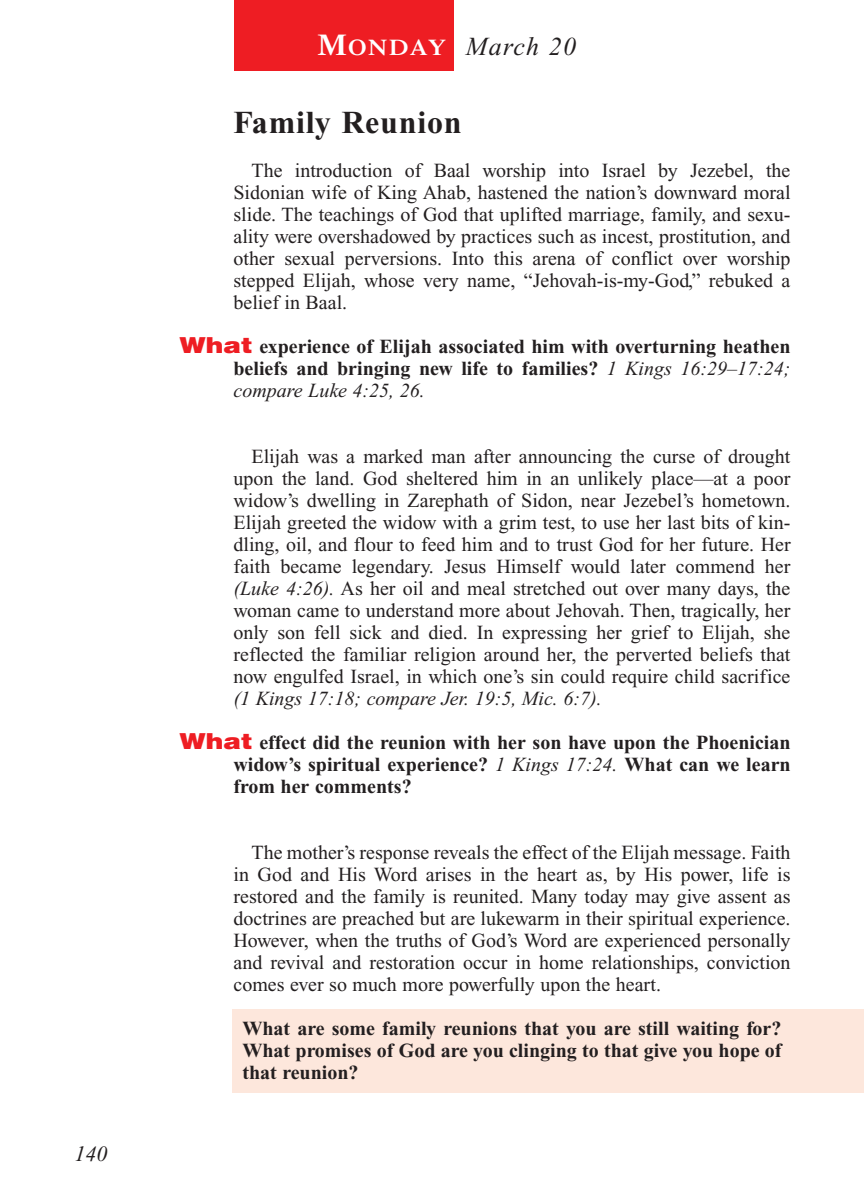
<style>
.page{position:relative;width:864px;height:1188px;background:#fff}
.page>*{position:absolute;margin:0;border:0;box-sizing:border-box;transform-origin:0 0}
.t1{font:700 32px "Times New Roman";letter-spacing:.025em;color:#231f20}
.t2{font:italic 26px "Times New Roman";letter-spacing:.05em;color:#231f20}
.t3{font:600 22.4px "Times";letter-spacing:.065em;color:#fff;scale:1.1 1}
.t4{font:italic 22px "Times New Roman";color:#231f20}
.t5{font:20px/22px "Times New Roman";color:#231f20;text-align:justify}
.t6{font:700 20px/22px "Times New Roman";color:#231f20;text-align:justify}
.t7{font:italic 20px "Times New Roman";color:#231f20}
.s1{font-size:30px}
.s2{font-family:"Helvetica";font-weight:900;font-size:22px;color:#ee1d23}
.s3{font-weight:400;font-style:italic}
.s4{font-style:italic}
</style>
<div class="page">
<div style="left:234px;top:0;width:220px;height:70px;background:#ee1d23"></div>
<div style="left:232px;top:1009px;width:632px;height:84px;background:#fde7dc"></div>
<p class="t4" style="left:74px;top:1146px;width:34px">140</p>
<p class="t3" style="left:318px;top:39px;width:118px"><span class="s1">M</span>ONDAY</p>
<h2 class="t2" style="left:466px;top:37px;width:112px">March 20</h2>
<h1 class="t1" style="left:234px;top:112px;width:230px">Family Reunion</h1>
<p class="t5" style="left:234px;top:161px;width:559px;text-indent:18px">The introduction of Baal worship into Israel by Jezebel, the Sidonian wife of King Ahab, hastened the nation’s downward moral slide. The teachings of God that uplifted marriage, family, and sexu&shy;ality were overshadowed by practices such as incest, prostitution, and other sexual perversions. Into this arena of conflict over worship stepped Elijah, whose very name, “Jehovah-is-my-God,” rebuked a belief in Baal.</p>
<p class="t6" style="left:234px;top:337px;width:559px;text-indent:-54px"><span class="s2">What</span> experience of Elijah associated him with overturning heathen beliefs and bringing new life to families? <span class="s3">1 Kings 16:29–17:24; compare Luke 4:25, 26.</span></p>
<p class="t5" style="left:234px;top:447px;width:559px;text-indent:18px">Elijah was a marked man after announcing the curse of drought upon the land. God sheltered him in an unlikely place—at a poor widow’s dwelling in Zarephath of Sidon, near Jezebel’s hometown.<br>Elijah greeted the widow with a grim test, to use her last bits of kin&shy;dling, oil, and flour to feed him and to trust God for her future. Her faith became legendary. Jesus Himself would later commend her <span class="s4">(Luke 4:26).</span> As her oil and meal stretched out over many days, the woman came to understand more about Jehovah. Then, tragically, her only son fell sick and died. In expressing her grief to Elijah, she reflected the familiar religion around her, the perverted beliefs that now engulfed Israel, in which one’s sin could require child sacrifice</p>
<p class="t7" style="left:234px;top:691px;width:370px">(1 Kings 17:18; compare Jer. 19:5, Mic. 6:7).</p>
<p class="t6" style="left:234px;top:733px;width:559px;text-indent:-54px"><span class="s2">What</span> effect did the reunion with her son have upon the Phoenician widow’s spiritual experience? <span class="s3">1 Kings 17:24.</span> What can we learn from her comments?</p>
<p class="t5" style="left:234px;top:843px;width:559px;text-indent:18px">The mother’s response reveals the effect of the Elijah message. Faith in God and His Word arises in the heart as, by His power, life is restored and the family is reunited. Many today may give assent as doctrines are preached but are lukewarm in their spiritual experience.<br>However, when the truths of God’s Word are experienced personally and revival and restoration occur in home relationships, conviction comes ever so much more powerfully upon the heart.</p>
<p class="t6" style="left:243px;top:1019px;width:541px">What are some family reunions that you are still waiting for?<br>What promises of God are you clinging to that give you hope of that reunion?</p>
</div>
